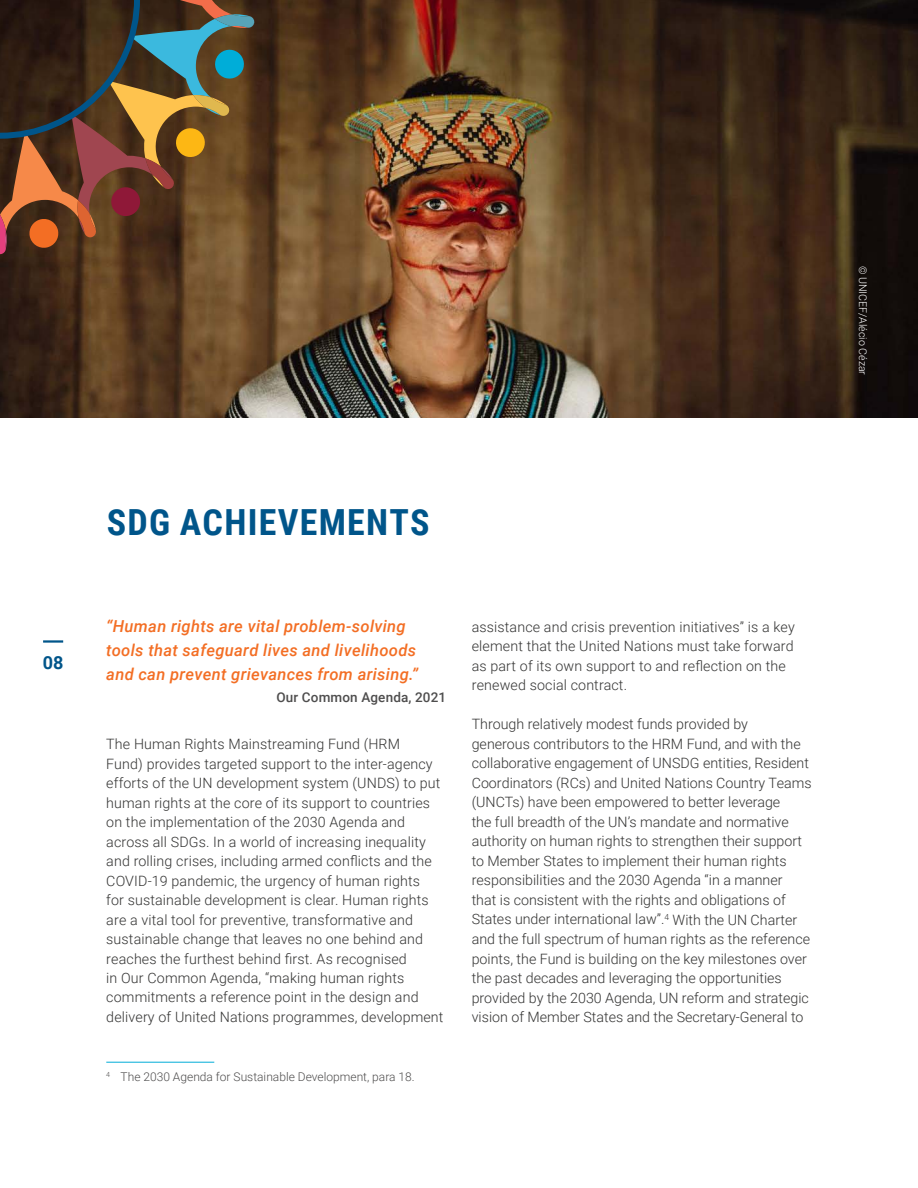
<style>
.page{position:relative;width:918px;height:1188px;background:#fff}
.page>*{position:absolute;margin:0;border:0;box-sizing:border-box;transform-origin:0 0}
.t1{font:700 36px "Roboto Condensed";letter-spacing:.035em;color:#00558a}
.t2{font:700 18px "Roboto";color:#00558a}
.t3{font:italic 500 16.5px/24px "Roboto";letter-spacing:.02em;color:#f36e24}
.t4{font:300 14.25px/19.5px "Roboto";letter-spacing:.01em;color:#343433}
.t5{font:500 13.5px "Roboto";letter-spacing:.01em;color:#4e4d4d}
.t6{font:300 12px "Roboto";color:#4e4d4d}
.t7{font:300 10.65px "Roboto";color:#fff}
</style>
<div class="page">
<hr style="left:43px;top:640px;width:20px;height:3px;background:#00558a">
<img style="left:0;top:0;width:918px;height:418px">
<hr style="left:106px;top:1062px;width:108px;height:1px;background:#00add8">
<svg style="left:0;top:0;width:254px;height:254px;background:#60462e"></svg>
<p class="t7" style="left:871px;top:266px;width:111px;rotate:90deg">© UNICEF/Alécio Cézar</p>
<p class="t2" style="left:43px;top:650px;width:22px">08</p>
<h1 class="t1" style="left:107px;top:497px;width:324px">SDG ACHIEVEMENTS</h1>
<p class="t3" style="left:106px;top:614px;width:313px">“Human rights are vital problem-solving tools that safeguard lives and livelihoods and can prevent grievances from arising.”</p>
<p class="t5" style="left:276px;top:688px;width:171px">Our Common Agenda, 2021</p>
<p class="t4" style="left:106px;top:734px;width:339px">The Human Rights Mainstreaming Fund (HRM<br>Fund) provides targeted support to the inter-agency efforts of the UN development system (UNDS) to put human rights at the core of its support to countries on the implementation of the 2030 Agenda and across all SDGs. In a world of increasing inequality and rolling crises, including armed conflicts and the COVID-19 pandemic, the urgency of human rights<br>for sustainable development is clear. Human rights are a vital tool for preventive, transformative and sustainable change that leaves no one behind and reaches the furthest behind first. As recognised<br>in Our Common Agenda, “making human rights commitments a reference point in the design and delivery of United Nations programmes, development</p>
<p class="t6" style="left:106px;top:1068px;width:310px"><sup>4</sup> The 2030 Agenda for Sustainable Development, para 18.</p>
<p class="t4" style="left:472px;top:617px;width:325px">assistance and crisis prevention initiatives” is a key element that the United Nations must take forward as part of its own support to and reflection on the renewed social contract.</p>
<p class="t4" style="left:472px;top:714px;width:341px">Through relatively modest funds provided by<br>generous contributors to the HRM Fund, and with the collaborative engagement of UNSDG entities, Resident Coordinators (RCs) and United Nations Country Teams (UNCTs) have been empowered to better leverage<br>the full breadth of the UN’s mandate and normative authority on human rights to strengthen their support to Member States to implement their human rights responsibilities and the 2030 Agenda “in a manner<br>that is consistent with the rights and obligations of States under international law”.<sup>4</sup> With the UN Charter and the full spectrum of human rights as the reference points, the Fund is building on the key milestones over the past decades and leveraging the opportunities provided by the 2030 Agenda, UN reform and strategic vision of Member States and the Secretary-General to</p>
</div>
